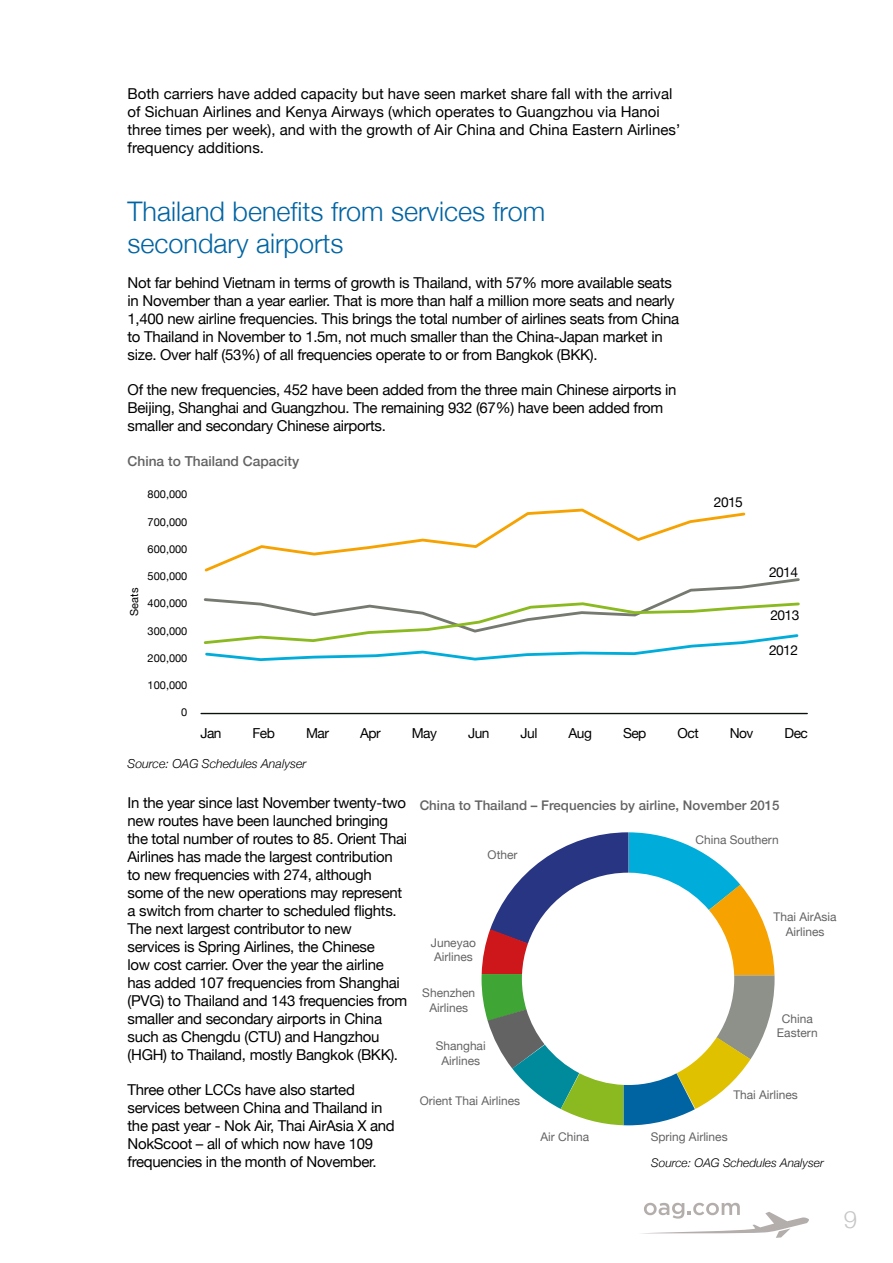
<style>
.page{position:relative;width:893px;height:1263px;background:#fff}
.page>*{position:absolute;margin:0;border:0;box-sizing:border-box;transform-origin:0 0}
.t1{font:300 27px/32.4px "Helvetica Neue";color:#0064a3}
.t2{font:300 24px "Helvetica Neue";color:#c6c6c6}
.t3{font:15px/18px "Helvetica Neue";letter-spacing:-.02em;color:#000}
.t4{font:15px/18px "Helvetica Neue";color:#000}
.t5{font:13.8px "Helvetica Neue";letter-spacing:-.04em;color:#000}
.t6{font:500 13.8px "Helvetica Neue";color:#646363}
.t7{font:500 13.35px "Helvetica Neue";color:#646363}
.t8{font:italic 300 12.45px "Helvetica Neue";color:#000}
.t9{font:12px/14.4px "Helvetica Neue";color:#646363;text-align:center}
.t10{font:italic 300 12px "Helvetica Neue";color:#000}
.t11{font:10.95px "Helvetica Neue";color:#000}
</style>
<div class="page">
<svg style="left:642px;top:1203px;width:167px;height:35px"></svg>
<svg style="left:482px;top:832px;width:293px;height:293px"></svg>
<hr style="left:201px;top:713px;width:606px;height:1px;background:#091208">
<svg style="left:203px;top:508px;width:597px;height:153px"></svg>
<p class="t4" style="left:128px;top:86px;width:554px">Both carriers have added capacity but have seen market share fall with the arrival of Sichuan Airlines and Kenya Airways (which operates to Guangzhou via Hanoi three times per week), and with the growth of Air China and China Eastern Airlines’ frequency additions.</p>
<h1 class="t1" style="left:128px;top:193px;width:419px">Thailand benefits from services from secondary airports</h1>
<p class="t3" style="left:128px;top:275px;width:553px">Not far behind Vietnam in terms of growth is Thailand, with 57% more available seats in November than a year earlier. That is more than half a million more seats and nearly 1,400 new airline frequencies. This brings the total number of airlines seats from China to Thailand in November to 1.5m, not much smaller than the China-Japan market in size. Over half (53%) of all frequencies operate to or from Bangkok (BKK).</p>
<p class="t3" style="left:128px;top:382px;width:550px">Of the new frequencies, 452 have been added from the three main Chinese airports in<br>Beijing, Shanghai and Guangzhou. The remaining 932 (67%) have been added from smaller and secondary Chinese airports.</p>
<p class="t6" style="left:128px;top:450px;width:173px">China to Thailand Capacity</p>
<p class="t11" style="left:126px;top:616px;width:29px;rotate:-90deg">Seats</p>
<p class="t11" style="left:148px;top:487px;width:41px">800,000</p>
<p class="t11" style="left:148px;top:514px;width:41px">700,000</p>
<p class="t11" style="left:148px;top:541px;width:41px">600,000</p>
<p class="t11" style="left:148px;top:568px;width:41px">500,000</p>
<p class="t11" style="left:148px;top:595px;width:41px">400,000</p>
<p class="t11" style="left:148px;top:623px;width:41px">300,000</p>
<p class="t11" style="left:148px;top:650px;width:41px">200,000</p>
<p class="t11" style="left:148px;top:677px;width:41px">100,000</p>
<p class="t11" style="left:181px;top:704px;width:8px">0</p>
<p class="t5" style="left:714px;top:492px;width:30px">2015</p>
<p class="t5" style="left:769px;top:562px;width:30px">2014</p>
<p class="t5" style="left:770px;top:605px;width:30px">2013</p>
<p class="t5" style="left:769px;top:640px;width:30px">2012</p>
<p class="t5" style="left:200px;top:723px;width:23px">Jan</p>
<p class="t5" style="left:253px;top:723px;width:24px">Feb</p>
<p class="t5" style="left:306px;top:723px;width:24px">Mar</p>
<p class="t5" style="left:360px;top:723px;width:22px">Apr</p>
<p class="t5" style="left:412px;top:723px;width:27px">May</p>
<p class="t5" style="left:468px;top:723px;width:23px">Jun</p>
<p class="t5" style="left:521px;top:723px;width:18px">Jul</p>
<p class="t5" style="left:568px;top:723px;width:25px">Aug</p>
<p class="t5" style="left:623px;top:723px;width:25px">Sep</p>
<p class="t5" style="left:678px;top:723px;width:23px">Oct</p>
<p class="t5" style="left:730px;top:723px;width:25px">Nov</p>
<p class="t5" style="left:784px;top:723px;width:25px">Dec</p>
<p class="t8" style="left:128px;top:753px;width:180px">Source: OAG Schedules Analyser</p>
<p class="t3" style="left:128px;top:795px;width:281px">In the year since last November twenty-two new routes have been launched bringing the total number of routes to 85. Orient Thai Airlines has made the largest contribution to new frequencies with 274, although some of the new operations may represent a switch from charter to scheduled flights.<br>The next largest contributor to new services is Spring Airlines, the Chinese<br>low cost carrier. Over the year the airline has added 107 frequencies from Shanghai (PVG) to Thailand and 143 frequencies from smaller and secondary airports in China such as Chengdu (CTU) and Hangzhou (HGH) to Thailand, mostly Bangkok (BKK).</p>
<p class="t3" style="left:128px;top:1082px;width:269px">Three other LCCs have also started services between China and Thailand in the past year - Nok Air, Thai AirAsia X and NokScoot – all of which now have 109 frequencies in the month of November.</p>
<p class="t7" style="left:420px;top:794px;width:361px">China to Thailand – Frequencies by airline, November 2015</p>
<p class="t9" style="left:488px;top:848px;width:31px">Other</p>
<p class="t9" style="left:695px;top:833px;width:85px">China Southern</p>
<p class="t9" style="left:431px;top:936px;width:47px;text-align:left">Juneyao<br>Airlines</p>
<p class="t9" style="left:422px;top:986px;width:54px">Shenzhen<br>Airlines</p>
<p class="t9" style="left:436px;top:1039px;width:52px">Shanghai<br>Airlines</p>
<p class="t9" style="left:420px;top:1094px;width:102px">Orient Thai Airlines</p>
<p class="t9" style="left:774px;top:910px;width:65px">Thai AirAsia<br>Airlines</p>
<p class="t9" style="left:777px;top:1012px;width:42px">China<br>Eastern</p>
<p class="t9" style="left:733px;top:1088px;width:66px">Thai Airlines</p>
<p class="t9" style="left:540px;top:1130px;width:50px">Air China</p>
<p class="t9" style="left:651px;top:1130px;width:78px">Spring Airlines</p>
<p class="t10" style="left:651px;top:1153px;width:174px">Source: OAG Schedules Analyser</p>
<h2 class="t2" style="left:844px;top:1200px;width:15px">9</h2>
</div>
